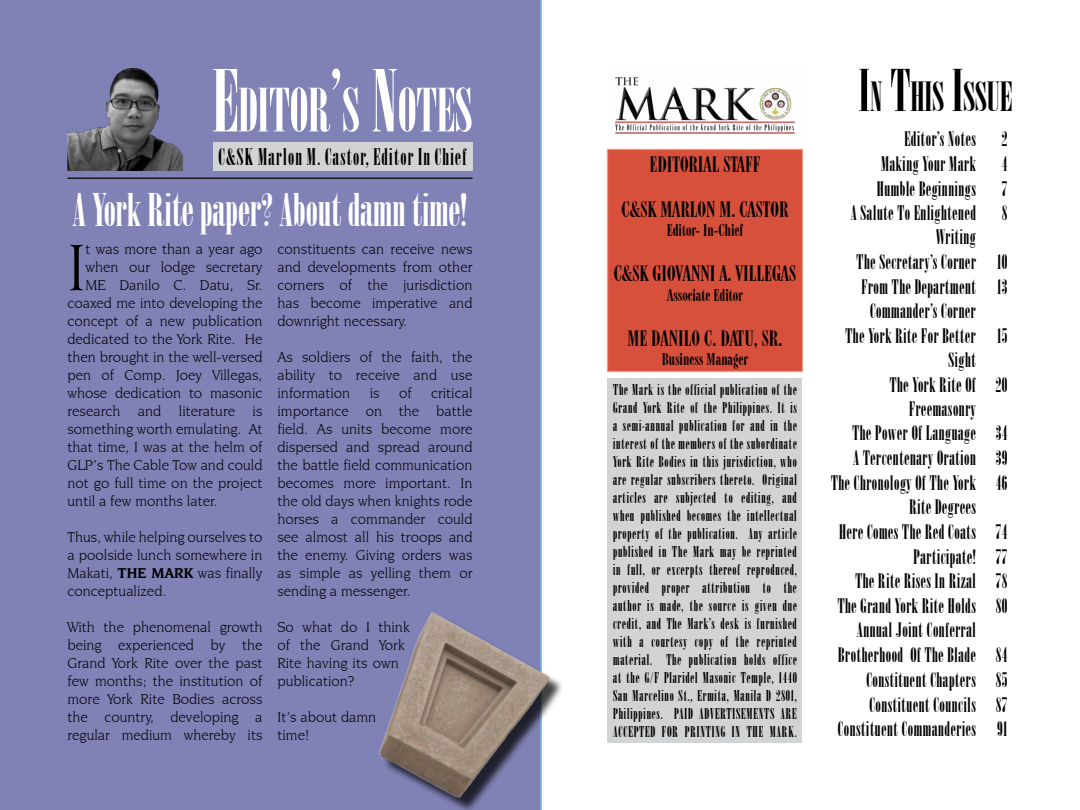
<style>
.page{position:relative;width:1080px;height:810px;background:#fff}
.page>*{position:absolute;margin:0;border:0;box-sizing:border-box;transform-origin:0 0}
.t1{font:70.12px "Novarese IT Cby BT";color:#000}
.t2{font:59.5px "Onyx";color:#fff}
.t3{font:45px "Onyx";color:#fff}
.t4{font:40.25px "Onyx";color:#000}
.t5{font:23px "Onyx";letter-spacing:.05em;color:#000}
.t6{font:21.25px/45px "Modern 735 BT Roman A";color:#000;text-align:right}
.t7{font:20px/24px "Onyx";letter-spacing:.025em;color:#000;text-align:right}
.t8{font:16.25px "Modern 735 BT Roman A";color:#000}
.t9{font:15px/18px "Novarese IT Cby BT";color:#000;text-align:justify}
.t10{font:15px/18px "Onyx";letter-spacing:.05em;color:#000;text-align:justify}
.s1{font-size:85px}
.s2{font-weight:700}
.s3{font-size:57.5px}
</style>
<div class="page">
<div style="left:0;top:0;width:542px;height:810px;background:#8082b6"></div>
<div style="left:608px;top:149px;width:194px;height:223px;background:#d7503c"></div>
<div style="left:607px;top:149px;width:196px;height:223px;border:1px solid #e89e86"></div>
<div style="left:608px;top:378px;width:194px;height:364px;background:#d1d3d4"></div>
<img style="left:615px;top:77px;width:180px;height:57px">
<img style="left:68px;top:69px;width:115px;height:101px">
<div style="left:213px;top:142px;width:259px;height:28px;background:#d1d3d4"></div>
<hr style="left:68px;top:178px;width:404px;height:1px;background:#000">
<div style="left:382px;top:616px;width:182px;height:194px;background:#000;opacity:.75"></div>
<img style="left:359px;top:612px;width:191px;height:197px">
<h2 class="t2" style="left:213px;top:76px;width:261px"><span class="s1">E</span>DITOR<span class="s1">’</span>S <span class="s1">N</span>OTES</h2>
<h3 class="t5" style="left:218px;top:143px;width:250px">C&amp;SK Marlon M. Castor, Editor In Chief</h3>
<h3 class="t3" style="left:72px;top:184px;width:397px">A York Rite paper? About damn time!</h3>
<h1 class="t1" style="left:68px;top:226px;width:20px">I</h1>
<p class="t9" style="left:86px;top:240px;width:178px">t was more than a year ago</p>
<p class="t9" style="left:278px;top:240px;width:197px">constituents can receive news and developments from other corners of the jurisdiction has become imperative and downright necessary.</p>
<p class="t9" style="left:278px;top:348px;width:196px">As soldiers of the faith, the ability to receive and use information</p>
<p class="t9" style="left:86px;top:258px;width:178px">when our lodge secretary</p>
<p class="t9" style="left:86px;top:276px;width:178px">ME Danilo C. Datu, Sr.</p>
<p class="t9" style="left:68px;top:294px;width:197px">coaxed me into developing the</p>
<p class="t9" style="left:68px;top:312px;width:197px">concept of a new publication</p>
<p class="t9" style="left:68px;top:330px;width:196px">dedicated to the York Rite. He</p>
<p class="t9" style="left:68px;top:348px;width:197px">then brought in the well-versed</p>
<p class="t9" style="left:68px;top:366px;width:196px">pen of Comp. Joey Villegas,</p>
<p class="t9" style="left:68px;top:384px;width:196px">whose dedication to masonic</p>
<p class="t9" style="left:68px;top:402px;width:196px">research and literature is</p>
<p class="t9" style="left:68px;top:420px;width:196px">something worth emulating. At</p>
<p class="t9" style="left:68px;top:438px;width:197px">that time, I was at the helm of</p>
<p class="t9" style="left:68px;top:456px;width:196px">GLP’s The Cable Tow and could</p>
<p class="t9" style="left:68px;top:474px;width:197px">not go full time on the project</p>
<p class="t9" style="left:68px;top:492px;width:151px">until a few months later.</p>
<p class="t9" style="left:68px;top:528px;width:197px">Thus, while helping ourselves to a poolside lunch somewhere in Makati, <span class="s2">THE MARK</span> was finally conceptualized.</p>
<p class="t9" style="left:68px;top:618px;width:197px">With the phenomenal growth being experienced by the Grand York Rite over the past few months; the institution of more York Rite Bodies across the country, developing a regular medium whereby its</p>
<p class="t9" style="left:278px;top:384px;width:197px;text-indent:154px">critical importance on the battle field. As units become more dispersed and spread around the battle field communication becomes more important. In the old days when knights rode horses a commander could see almost all his troops and the enemy. Giving orders was as simple as yelling them or sending a messenger.</p>
<p class="t9" style="left:278px;top:618px;width:134px;text-align:left">So what do I think of the Grand York<br>Rite having its own publication?</p>
<p class="t9" style="left:278px;top:708px;width:100px">It’s about damn time!</p>
<p class="t9" style="left:370px;top:384px;width:11px">is</p>
<p class="t9" style="left:399px;top:384px;width:14px">of</p>
<h3 class="t6" style="left:622px;top:142px;width:140px">EDITORIAL STAFF<br>C&amp;SK Marlon M. Castor</h3>
<p class="t8" style="left:667px;top:221px;width:78px">Editor- In-Chief</p>
<h3 class="t6" style="left:614px;top:251px;width:184px">C&amp;SK GIOVANNI A. VILLEGAS</h3>
<p class="t8" style="left:667px;top:285px;width:77px">Associate Editor</p>
<h3 class="t6" style="left:627px;top:316px;width:157px">ME danilo c. datu, sR.</h3>
<p class="t8" style="left:662px;top:350px;width:88px">Business Manager</p>
<p class="t10" style="left:613px;top:381px;width:185px">The Mark is the official publication of the Grand York Rite of the Philippines. It is a semi-annual publication for and in the interest of the members of the subordinate York Rite Bodies in this jurisdiction, who are regular subscribers thereto. Original articles are subjected to editing, and when published becomes the intellectual property of the publication. Any article published in The Mark may be reprinted in full, or excerpts thereof reproduced, provided proper attribution to the author is made, the source is given due credit, and The Mark’s desk is furnished with a courtesy copy of the reprinted material. The publication holds office at the G/F Plaridel Masonic Temple, 1440<br>San Marcelino St., Ermita, Manila D 2801, Philippines. PAID ADVERTISEMENTS ARE ACCEPTED FOR PRINTING IN THE MARK.</p>
<h3 class="t4" style="left:859px;top:74px;width:155px"><span class="s3">I</span>N <span class="s3">T</span>HIS <span class="s3">I</span>SSUE</h3>
<h3 class="t7" style="left:904px;top:127px;width:73px">Editor’s Notes</h3>
<h3 class="t7" style="left:1002px;top:127px;width:7px">2</h3>
<h3 class="t7" style="left:881px;top:152px;width:97px">Making Your Mark</h3>
<h3 class="t7" style="left:1002px;top:152px;width:7px">4</h3>
<h3 class="t7" style="left:877px;top:176px;width:101px">Humble Beginnings</h3>
<h3 class="t7" style="left:1002px;top:176px;width:7px">7</h3>
<h3 class="t7" style="left:851px;top:201px;width:127px">A Salute To Enlightened<br>Writing</h3>
<h3 class="t7" style="left:1002px;top:201px;width:7px">8</h3>
<h3 class="t7" style="left:857px;top:250px;width:152px">The Secretary’s Corner 10</h3>
<h3 class="t7" style="left:862px;top:275px;width:116px">From The Department</h3>
<h3 class="t7" style="left:870px;top:299px;width:107px">Commander’s Corner</h3>
<h3 class="t7" style="left:997px;top:275px;width:12px">13</h3>
<h3 class="t7" style="left:846px;top:324px;width:132px">The York Rite For Better<br>Sight</h3>
<h3 class="t7" style="left:997px;top:324px;width:12px">15</h3>
<h3 class="t7" style="left:890px;top:372px;width:88px">The York Rite Of<br>Freemasonry</h3>
<h3 class="t7" style="left:996px;top:372px;width:13px">20</h3>
<h3 class="t7" style="left:853px;top:421px;width:157px">The Power Of Language 34</h3>
<h3 class="t7" style="left:853px;top:446px;width:156px">A Tercentenary Oration 39</h3>
<h3 class="t7" style="left:831px;top:471px;width:146px">The Chronology Of The York</h3>
<h3 class="t7" style="left:910px;top:495px;width:68px">Rite Degrees</h3>
<h3 class="t7" style="left:996px;top:471px;width:13px">46</h3>
<h3 class="t7" style="left:839px;top:520px;width:170px">Here Comes The Red Coats 74</h3>
<h3 class="t7" style="left:913px;top:544px;width:96px">Participate! 77</h3>
<h3 class="t7" style="left:856px;top:569px;width:154px">The Rite Rises In Rizal 78</h3>
<h3 class="t7" style="left:838px;top:594px;width:140px">The Grand York Rite Holds</h3>
<h3 class="t7" style="left:857px;top:618px;width:121px">Annual Joint Conferral</h3>
<h3 class="t7" style="left:996px;top:594px;width:13px">80</h3>
<h3 class="t7" style="left:838px;top:643px;width:171px;line-height:24.8px">Brotherhood Of The Blade 84<br>Constituent Chapters 85<br>Constituent Councils 87<br>Constituent Commanderies 91</h3>
</div>
